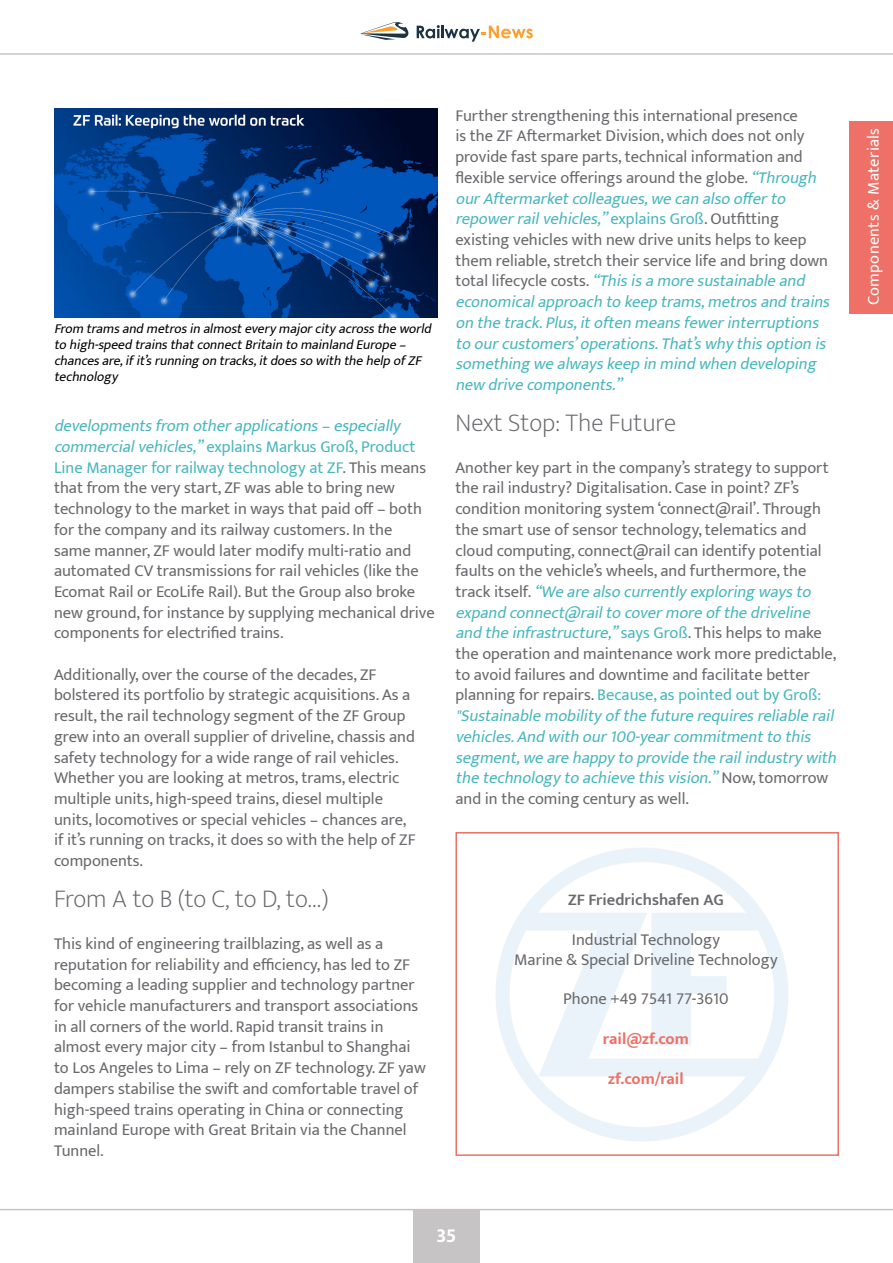
<style>
.page{position:relative;width:893px;height:1263px;background:#fff}
.page>*{position:absolute;margin:0;border:0;box-sizing:border-box;transform-origin:0 0}
.t1{font:200 25.5px "Mukta";color:#696a6d}
.t2{font:700 21px "Mukta Mahee";color:#fff}
.t3{font:16.5px/20.7px "Mukta";color:#696a6d}
.t4{font:700 16.5px "Mukta";color:#ee7067}
.t5{font:16.5px "Mukta";letter-spacing:.02em;color:#fff}
.t6{font:600 16.5px "Mukta";color:#696a6d}
.t7{font:italic 13.5px/16.2px "Mukta";color:#000}
.s1{font-style:italic;color:#49b7be}
.s2{color:#49b7be}
</style>
<div class="page">
<img style="left:54px;top:108px;width:383px;height:209px">
<div style="left:455px;top:832px;width:384px;height:324px;border:2px solid #ee7067"></div>
<div style="left:849px;top:121px;width:44px;height:192px;background:#ee7067"></div>
<svg style="left:360px;top:22px;width:49px;height:18px"></svg>
<svg style="left:417px;top:25px;width:116px;height:17px"></svg>
<hr style="left:0;top:53px;width:893px;height:2px;background:#c7c5c6">
<div style="left:413px;top:1209px;width:67px;height:54px;background:#c7c4c6"></div>
<hr style="left:0;top:1209px;width:893px;height:1px;background:#c7c4c6">
<p class="t7" style="left:54px;top:320px;width:383px">From tramsandmetrosinalmosteverymajorcityacrosstheworld to high-speedtrainsthatconnectBritainto mainlandEurope– chancesare,ifit’srunning ontracks,itdoesso with thehelpofZF technology</p>
<p class="t3" style="left:54px;top:415px;width:382px"><span class="s1">developmentsfrom otherapplications–especially commercialvehicles,”</span><span class="s2">explains Markus Groß, Product Line Manager for railway technology at ZF</span>. This means that from the very start, ZF was able to bring new technology to the market in ways that paid off – both for the company and its railway customers. In the<br>same manner, ZF would later modify multi-ratio and automated CV transmissions for rail vehicles (like the Ecomat Rail or EcoLife Rail). But the Group also broke new ground, for instance by supplying mechanical drive components for electrified trains.</p>
<p class="t3" style="left:54px;top:664px;width:363px">Additionally, over the course of the decades, ZF bolstered its portfolio by strategic acquisitions. As a result, the rail technology segment of the ZF Group grew into an overall supplier of driveline, chassis and safety technology for a wide range of rail vehicles.<br>Whether you are looking at metros, trams, electric multiple units, high-speed trains, diesel multiple units, locomotives or special vehicles – chances are, if it’s running on tracks, it does so with the help of ZF components.</p>
<p class="t1" style="left:54px;top:879px;width:276px">From A to B (to C, to D, to…)</p>
<p class="t3" style="left:54px;top:933px;width:373px">This kind of engineering trailblazing, as well as a reputation for reliability and efficiency, has led to ZF becoming a leading supplier and technology partner for vehicle manufacturers and transport associations in all corners of the world. Rapid transit trains in almost every major city – from Istanbul to Shanghai to Los Angeles to Lima – rely on ZF technology. ZF yaw dampers stabilise the swift and comfortable travel of high-speed trains operating in China or connecting mainland Europe with Great Britain via the Channel Tunnel.</p>
<p class="t3" style="left:455px;top:105px;width:380px">Further strengthening this international presence<br>is the ZF Aftermarket Division, which does not only provide fast spare parts, technical information and flexible service offerings around the globe. <span class="s1">“Through ourAftermarketcolleagues,wecanalso offerto repowerrailvehicles,”</span><span class="s2">explains Groß</span>. Outfitting existing vehicles with new drive units helps to keep them reliable, stretch their service life and bring down t o t a l l i fe cyc l e co s t s . <span class="s1">“Thisisamoresustainableand economicalapproach to keeptrams,metrosandtrains onthetrack.Plus,itoftenmeansfewerinterruptions to ourcustomers’operations.That’swhythisoptionis something wealwayskeepinmindwhendeveloping new drivecomponents.”</span></p>
<p class="t1" style="left:455px;top:402px;width:222px">Next Stop: The Future</p>
<p class="t3" style="left:455px;top:457px;width:387px">Another key part in the company’s strategy to support the rail industry? Digitalisation. Case in point? ZF’s condition monitoring system ‘connect@rail’. Through the smart use of sensor technology, telematics and cloud computing, connect@rail can identify potential faults on the vehicle’s wheels, and furthermore, the<br>t ra c k i t s e l f. <span class="s1">“Wearealso currentlyexploring waysto expandconnect@railto covermoreofthedriveline andtheinfrastructure,”</span><span class="s2">says G ro ß</span> . T h i s h e l p s to m a ke the operation and maintenance work more predictable, to avoid failures and downtime and facilitate better planning for repairs. <span class="s2">Because, as pointed out by Groß: </span><span class="s1">"Sustainablemobilityofthefuturerequiresreliablerail vehicles.Andwith our100-yearcommitmentto this segment,wearehappyto providetherailindustrywith thetechnologyto achievethisvision.”</span>N o w, t o m o r ro w and in the coming century as well.</p>
<p class="t6" style="left:568px;top:890px;width:157px">ZF Friedrichshafen AG</p>
<p class="t3" style="left:572px;top:929px;width:150px">Industrial Technology</p>
<p class="t3" style="left:514px;top:949px;width:265px">Marine &amp; Special Driveline Technology</p>
<p class="t3" style="left:563px;top:988px;width:167px">Phone +49 7541 77-3610</p>
<p class="t4" style="left:603px;top:1029px;width:87px">rail@zf.com</p>
<p class="t4" style="left:608px;top:1068px;width:77px">zf.com/rail</p>
<p class="t2" style="left:436px;top:1222px;width:22px">35</p>
<p class="t5" style="left:863px;top:305px;width:179px;rotate:-90deg">Components &amp; Materials</p>
</div>
